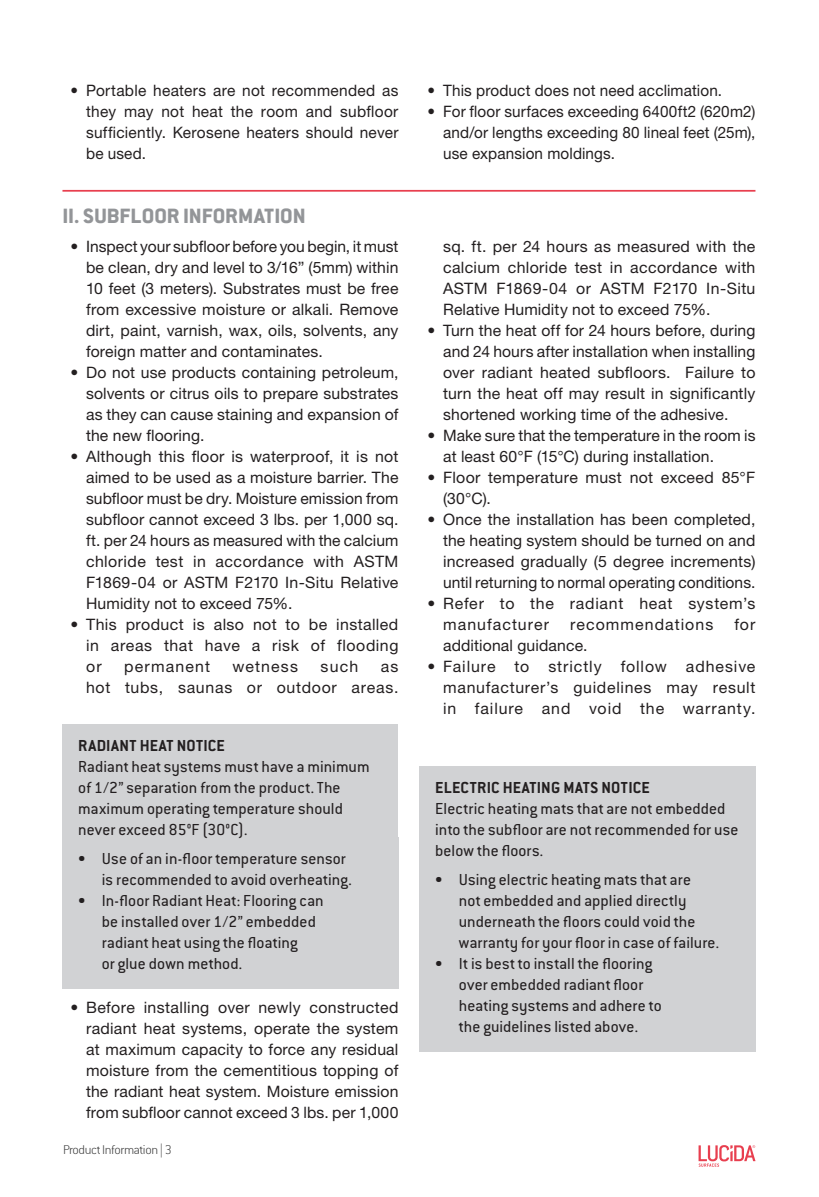
<style>
.page{position:relative;width:819px;height:1197px;background:#fff}
.page>*{position:absolute;margin:0;border:0;box-sizing:border-box;transform-origin:0 0}
.Heading{font:800 22.75px "Conduit ITC Std";letter-spacing:-.005em;color:#939598}
.Notice_Body{font:17.5px/21px "Conduit ITC Std";letter-spacing:.005em;color:#231f20}
.Notice_Head{font:700 17.5px "Conduit ITC Std";letter-spacing:.02em;color:#231f20}
.t1{font:15.75px/21px "Helvetica Neue LT Std";letter-spacing:.01em;color:#231f20;text-align:justify}
.t2{font:15.75px/21px "Helvetica Neue LT Std";letter-spacing:.05em;color:#231f20}
.t3{font:15.75px/21px "Helvetica Neue LT Std";letter-spacing:.045em;color:#231f20;text-align:right}
.t4{font:15.75px "Helvetica Neue LT Std";letter-spacing:.065em;color:#231f20}
.t5{font:15.75px "Helvetica Neue LT Std";letter-spacing:.075em;color:#231f20}
.t6{font:15.75px "Helvetica Neue LT Std";letter-spacing:.07em;color:#231f20}
.t7{font:200 14px "Conduit ITC Std";letter-spacing:-.025em;color:#3a3a3a}
</style>
<div class="page">
<svg style="left:699px;top:1145px;width:56px;height:22px"></svg>
<hr style="left:62px;top:190px;width:693px;height:2px;background:#e83f4f">
<div style="left:62px;top:724px;width:336px;height:46px;background:#d1d2d4"></div>
<div style="left:62px;top:745px;width:336px;height:109px;background:#d1d2d4"></div>
<div style="left:62px;top:837px;width:336px;height:67px;background:#d1d2d4"></div>
<div style="left:62px;top:879px;width:336px;height:110px;background:#d1d2d4"></div>
<div style="left:419px;top:766px;width:336px;height:46px;background:#d1d2d4"></div>
<div style="left:419px;top:787px;width:336px;height:88px;background:#d1d2d4"></div>
<div style="left:419px;top:858px;width:336px;height:109px;background:#d1d2d4"></div>
<div style="left:419px;top:942px;width:336px;height:109px;background:#d1d2d4"></div>
<p class="t1" style="left:86px;top:80px;width:314px;text-indent:-16px">• Portable heaters are not recommended as they may not heat the room and subfloor sufficiently. Kerosene heaters should never be used.</p>
<p class="t1" style="left:427px;top:80px;width:296px">• This product does not need acclimation.</p>
<p class="t1" style="left:443px;top:101px;width:314px;text-indent:-16px">• For floor surfaces exceeding 6400ft2 (620m2) and/or lengths exceeding 80 lineal feet (25m), use expansion moldings.</p>
<p class="Heading" style="left:62px;top:202px;width:245px">II. SUBFLOOR INFORMATION</p>
<p class="t1" style="left:86px;top:236px;width:314px;text-indent:-16px">• Inspect your subfloor before you begin, it must be clean, dry and level to 3/16” (5mm) within 10 feet (3 meters). Substrates must be free from excessive moisture or alkali. Remove dirt, paint, varnish, wax, oils, solvents, any foreign matter and contaminates.</p>
<p class="t1" style="left:86px;top:362px;width:314px;text-indent:-16px">• Do not use products containing petroleum, solvents or citrus oils to prepare substrates as they can cause staining and expansion of the new flooring.</p>
<p class="t1" style="left:86px;top:446px;width:314px;text-indent:-16px">• Although this floor is waterproof, it is not aimed to be used as a moisture barrier. The subfloor must be dry. Moisture emission from subfloor cannot exceed 3 lbs. per 1,000 sq. ft. per 24 hours as measured with the calcium chloride test in accordance with ASTM F1869-04 or ASTM F2170 In-Situ Relative Humidity not to exceed 75%.</p>
<p class="t1" style="left:86px;top:614px;width:314px;text-indent:-16px">• This product is also not to be installed in areas that have a risk of flooding or</p>
<p class="t5" style="left:124px;top:657px;width:87px">permanent</p>
<p class="t6" style="left:233px;top:657px;width:67px">wetness</p>
<p class="t1" style="left:321px;top:656px;width:39px">such</p>
<p class="t3" style="left:86px;top:656px;width:314px">as<br>hot tubs, saunas or outdoor areas.</p>
<p class="Notice_Head" style="left:78px;top:735px;width:148px">RADIANT HEAT NOTICE</p>
<p class="Notice_Body" style="left:78px;top:755px;width:293px">Radiant heat systems must have a minimum of 1/2” separation from the product. The maximum operating temperature should never exceed 85°F (30°C).</p>
<p class="Notice_Body" style="left:102px;top:847px;width:252px;text-indent:-24px">• Use of an in-floor temperature sensor is recommended to avoid overheating.</p>
<p class="Notice_Body" style="left:102px;top:889px;width:223px;text-indent:-24px">• In-floor Radiant Heat: Flooring can be installed over 1/2” embedded radiant heat using the floating<br>or glue down method.</p>
<p class="t1" style="left:86px;top:997px;width:314px;text-indent:-16px">• Before installing over newly constructed radiant heat systems, operate the system at maximum capacity to force any residual moisture from the cementitious topping of the radiant heat system. Moisture emission from subfloor cannot exceed 3 lbs. per 1,000</p>
<p class="t7" style="left:63px;top:1141px;width:110px">Product Information | 3</p>
<p class="t1" style="left:443px;top:236px;width:314px">sq. ft. per 24 hours as measured with the calcium chloride test in accordance with ASTM F1869-04 or ASTM F2170 In-Situ Relative Humidity not to exceed 75%.</p>
<p class="t1" style="left:443px;top:320px;width:314px;text-indent:-16px">• Turn the heat off for 24 hours before, during and 24 hours after installation when installing over radiant heated subfloors. Failure to turn the heat off may result in significantly shortened working time of the adhesive.</p>
<p class="t1" style="left:443px;top:425px;width:314px;text-indent:-16px">• Make sure that the temperature in the room is at least 60°F (15°C) during installation.</p>
<p class="t1" style="left:443px;top:467px;width:314px;text-indent:-16px">• Floor temperature must not exceed 85°F (30°C).</p>
<p class="t1" style="left:443px;top:509px;width:314px;text-indent:-16px">• Once the installation has been completed, the heating system should be turned on and increased gradually (5 degree increments) until returning to normal operating conditions.</p>
<p class="t2" style="left:443px;top:593px;width:314px;text-indent:-16px">• Refer to the radiant heat system’s manufacturer</p>
<p class="t4" style="left:570px;top:615px;width:145px">recommendations</p>
<p class="t1" style="left:734px;top:614px;width:23px">for</p>
<p class="t1" style="left:443px;top:635px;width:146px">additional guidance.</p>
<p class="t1" style="left:443px;top:656px;width:314px;text-indent:-16px">• Failure to strictly follow adhesive manufacturer’s guidelines may result in failure and void the warranty.</p>
<p class="Notice_Head" style="left:435px;top:777px;width:216px">ELECTRIC HEATING MATS NOTICE</p>
<p class="Notice_Body" style="left:435px;top:797px;width:305px">Electric heating mats that are not embedded into the subfloor are not recommended for use below the floors.</p>
<p class="Notice_Body" style="left:459px;top:868px;width:262px;text-indent:-25px">• Using electric heating mats that are<br>not embedded and applied directly underneath the floors could void the warranty for your floor in case of failure.</p>
<p class="Notice_Body" style="left:459px;top:952px;width:204px;text-indent:-25px">• It is best to install the flooring over embedded radiant floor heating systems and adhere to the guidelines listed above.</p>
</div>
